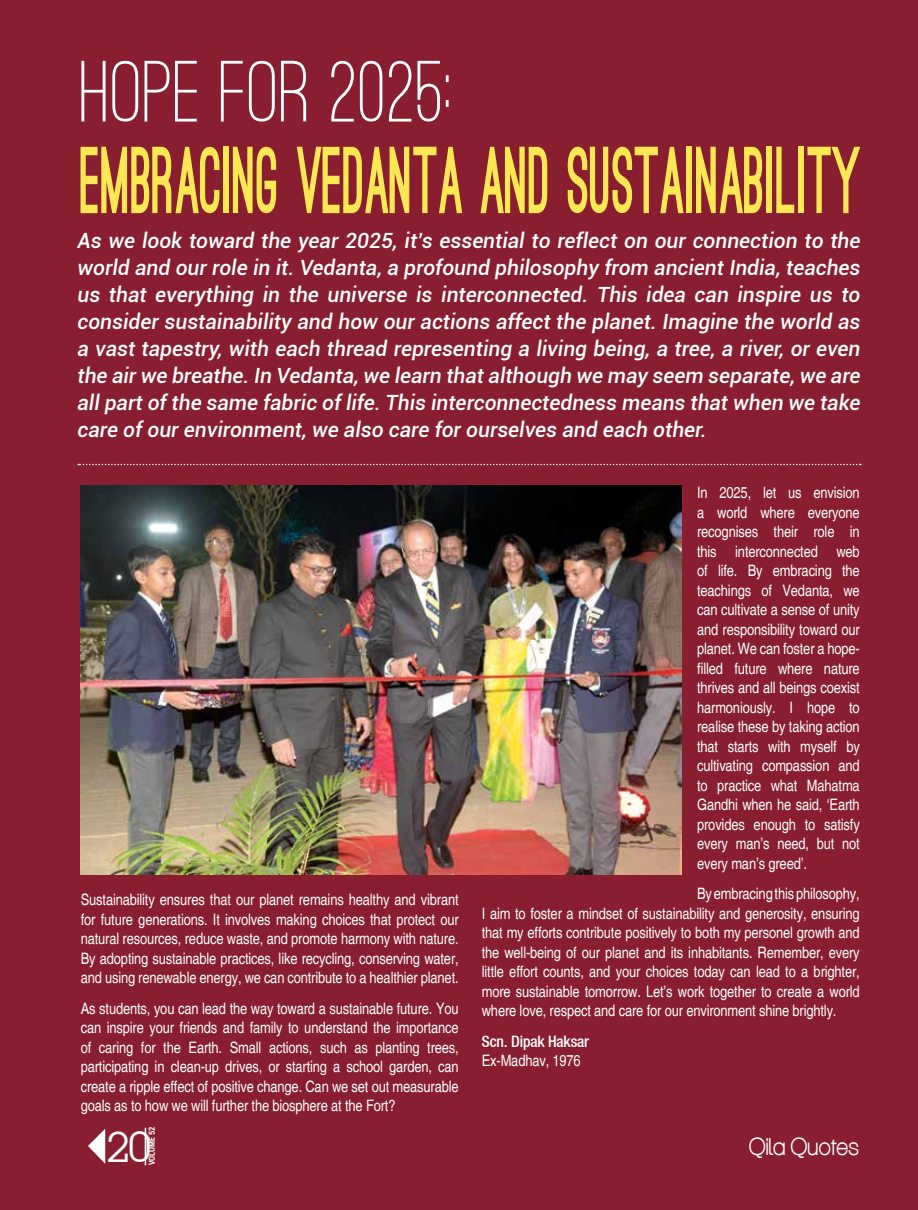
<style>
.page{position:relative;width:918px;height:1210px;background:#881e2f}
.page>*{position:absolute;margin:0;border:0;box-sizing:border-box;transform-origin:0 0}
.t1{font:900 90px "Ostrich Sans";color:#fde854;scale:.62 1}
.t2{font:500 90px "Ostrich Sans";color:#fff}
.t3{font:41.1px "Devil Breeze";color:#fff}
.t4{font:24px "Aliquam";color:#fff}
.t5{font:italic 500 21px/27px "Roboto";color:#fff;text-align:justify}
.t6{font:condensed 15.75px/19.5px "Helvetica";letter-spacing:-.01em;color:#fff;text-align:justify}
.t7{font:15.75px "Heavenetica Cond 6 Med SH";letter-spacing:-.01em;color:#fff}
.t8{font:700 condensed 8.25px "Roboto";color:#fff}
</style>
<div class="page">
<svg style="left:78px;top:464px;width:783px;height:1px"></svg>
<img style="left:81px;top:485px;width:600px;height:389px">
<svg style="left:88px;top:1129px;width:17px;height:34px"></svg>
<hr style="left:145px;top:1127px;width:1px;height:38px;background:#fff">
<h1 class="t2" style="left:81px;top:38px;width:376px">HOPE FOR 2025:</h1>
<h1 class="t1" style="left:81px;top:147px;width:1261px">EMBRACING VEDANTA AND SUSTAINABILITY</h1>
<p class="t5" style="left:78px;top:226px;width:785px">As we look toward the year 2025, it’s essential to reflect on our connection to the world and our role in it. Vedanta, a profound philosophy from ancient India, teaches us that everything in the universe is interconnected. This idea can inspire us to consider sustainability and how our actions affect the planet. Imagine the world as a vast tapestry, with each thread representing a living being, a tree, a river, or even the air we breathe. In Vedanta, we learn that although we may seem separate, we are all part of the same fabric of life. This interconnectedness means that when we take care of our environment, we also care for ourselves and each other.</p>
<p class="t6" style="left:81px;top:890px;width:379px">Sustainability ensures that our planet remains healthy and vibrant for future generations. It involves making choices that protect our natural resources, reduce waste, and promote harmony with nature.<br>By adopting sustainable practices, like recycling, conserving water, and using renewable energy, we can contribute to a healthier planet.</p>
<p class="t6" style="left:81px;top:998px;width:379px">As students, you can lead the way toward a sustainable future. You can inspire your friends and family to understand the importance of caring for the Earth. Small actions, such as planting trees, participating in clean-up drives, or starting a school garden, can create a ripple effect of positive change. Can we set out measurable goals as to how we will further the biosphere at the Fort?</p>
<p class="t6" style="left:697px;top:483px;width:164px">In 2025, let us envision a world where everyone recognises their role in this interconnected web of life. By embracing the teachings of Vedanta, we can cultivate a sense of unity and responsibility toward our planet. We can foster a hope&shy;filled future where nature thrives and all beings coexist harmoniously. I hope to realise these by taking action that starts with myself by cultivating compassion and to practice what Mahatma Gandhi when he said, ‘Earth provides enough to satisfy every man’s need, but not every man’s greed’.</p>
<p class="t6" style="left:482px;top:884px;width:379px;text-indent:215px">By embracing this philosophy, I aim to foster a mindset of sustainability and generosity, ensuring that my efforts contribute positively to both my personel growth and the well-being of our planet and its inhabitants. Remember, every little effort counts, and your choices today can lead to a brighter, more sustainable tomorrow. Let’s work together to create a world where love, respect and care for our environment shine brightly.</p>
<p class="t7" style="left:482px;top:1030px;width:109px">Scn. Dipak Haksar</p>
<p class="t6" style="left:482px;top:1051px;width:101px">Ex-Madhav, 1976</p>
<p class="t8" style="left:146px;top:1165px;width:40px;rotate:-90deg">VOLUME 52</p>
<h2 class="t3" style="left:107px;top:1128px;width:45px">20</h2>
<h3 class="t4" style="left:749px;top:1132px;width:111px">Qila Quotes</h3>
</div>
